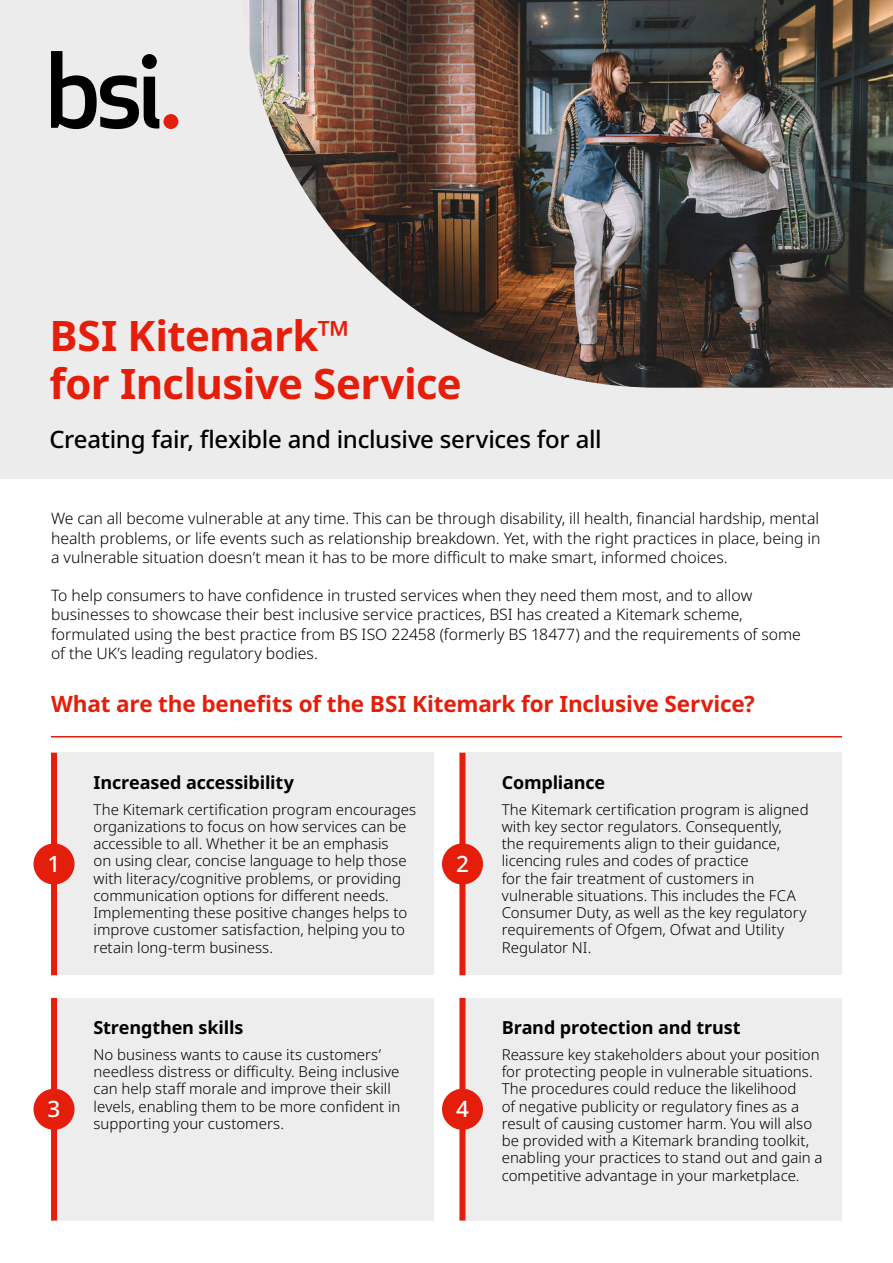
<style>
.page{position:relative;width:893px;height:1263px;background:#fff}
.page>*{position:absolute;margin:0;border:0;box-sizing:border-box;transform-origin:0 0}
.H1_Title{font:700 42px/48px "Noto Sans";letter-spacing:-.015em;color:#e41e0a}
.Byline{font:500 24px "Noto Sans";letter-spacing:-.015em;color:#000}
.H2_header{font:700 22.5px "Noto Sans";letter-spacing:-.01em;color:#e41e0a}
.Body_copy{font:500 22.5px "Noto Sans";color:#fff}
.H3_Header{font:700 18px "Noto Sans";letter-spacing:-.01em;color:#000}
.Body_copy-2{font:300 15.75px/19.5px "Noto Sans";color:#000;text-align:justify}
.Body_inset{font:300 15px/17.2px "Noto Sans";color:#000}
</style>
<div class="page">
<div style="left:0;top:0;width:893px;height:478px;background:#ececec"></div>
<svg style="left:51px;top:51px;width:108px;height:78px"></svg>
<div style="left:163px;top:114px;width:15px;height:15px;background:#e41e0a;border-radius:50%"></div>
<img style="left:249px;top:0;width:644px;height:388px">
<hr style="left:51px;top:736px;width:791px;height:1px;background:#e41e0a">
<div style="left:51px;top:753px;width:383px;height:222px;background:#ededed"></div>
<div style="left:51px;top:998px;width:383px;height:222px;background:#ededed"></div>
<div style="left:459px;top:753px;width:383px;height:222px;background:#ededed"></div>
<div style="left:459px;top:998px;width:383px;height:222px;background:#ededed"></div>
<div style="left:51px;top:753px;width:6px;height:222px;background:#e41e0a"></div>
<div style="left:34px;top:843px;width:41px;height:41px;background:#e41e0a;border-radius:50%"></div>
<div style="left:51px;top:998px;width:6px;height:222px;background:#e41e0a"></div>
<div style="left:34px;top:1089px;width:41px;height:41px;background:#e41e0a;border-radius:50%"></div>
<div style="left:459px;top:753px;width:6px;height:222px;background:#e41e0a"></div>
<div style="left:442px;top:843px;width:41px;height:41px;background:#e41e0a;border-radius:50%"></div>
<div style="left:459px;top:998px;width:6px;height:222px;background:#e41e0a"></div>
<div style="left:442px;top:1089px;width:41px;height:41px;background:#e41e0a;border-radius:50%"></div>
<p class="H1_Title" style="left:50px;top:312px;width:414px">BSI Kitemark™<br>for Inclusive Service</p>
<p class="Byline" style="left:50px;top:425px;width:554px">Creating fair, flexible and inclusive services for all</p>
<p class="Body_copy-2" style="left:51px;top:509px;width:771px">We can all become vulnerable at any time. This can be through disability, ill health, financial hardship, mental health problems, or life events such as relationship breakdown. Yet, with the right practices in place, being in a vulnerable situation doesn’t mean it has to be more difficult to make smart, informed choices.</p>
<p class="Body_copy-2" style="left:51px;top:586px;width:751px;text-align:left">To help consumers to have confidence in trusted services when they need them most, and to allow businesses to showcase their best inclusive service practices, BSI has created a Kitemark scheme, formulated using the best practice from BS ISO 22458 (formerly BS 18477) and the requirements of some of the UK’s leading regulatory bodies.</p>
<p class="H2_header" style="left:51px;top:691px;width:705px">What are the benefits of the BSI Kitemark for Inclusive Service?</p>
<p class="Body_copy" style="left:48px;top:851px;width:14px">1</p>
<p class="Body_copy" style="left:48px;top:1096px;width:14px">3</p>
<p class="H3_Header" style="left:94px;top:772px;width:202px">Increased accessibility</p>
<p class="Body_inset" style="left:94px;top:801px;width:324px">The Kitemark certification program encourages organizations to focus on how services can be accessible to all. Whether it be an emphasis<br>on using clear, concise language to help those with literacy/cognitive problems, or providing communication options for different needs.<br>Implementing these positive changes helps to improve customer satisfaction, helping you to retain long-term business.</p>
<p class="H3_Header" style="left:94px;top:1017px;width:151px">Strengthen skills</p>
<p class="Body_inset" style="left:94px;top:1046px;width:308px">No business wants to cause its customers’ needless distress or difficulty. Being inclusive can help staff morale and improve their skill levels, enabling them to be more confident in supporting your customers.</p>
<p class="Body_copy" style="left:456px;top:851px;width:14px">2</p>
<p class="Body_copy" style="left:456px;top:1096px;width:14px">4</p>
<p class="H3_Header" style="left:502px;top:772px;width:105px">Compliance</p>
<p class="Body_inset" style="left:502px;top:801px;width:308px">The Kitemark certification program is aligned with key sector regulators. Consequently,<br>the requirements align to their guidance, licencing rules and codes of practice<br>for the fair treatment of customers in vulnerable situations. This includes the FCA Consumer Duty, as well as the key regulatory requirements of Ofgem, Ofwat and Utility Regulator NI.</p>
<p class="H3_Header" style="left:502px;top:1017px;width:240px">Brand protection and trust</p>
<p class="Body_inset" style="left:502px;top:1046px;width:322px">Reassure key stakeholders about your position for protecting people in vulnerable situations.<br>The procedures could reduce the likelihood<br>of negative publicity or regulatory fines as a result of causing customer harm. You will also be provided with a Kitemark branding toolkit, enabling your practices to stand out and gain a competitive advantage in your marketplace.</p>
</div>
